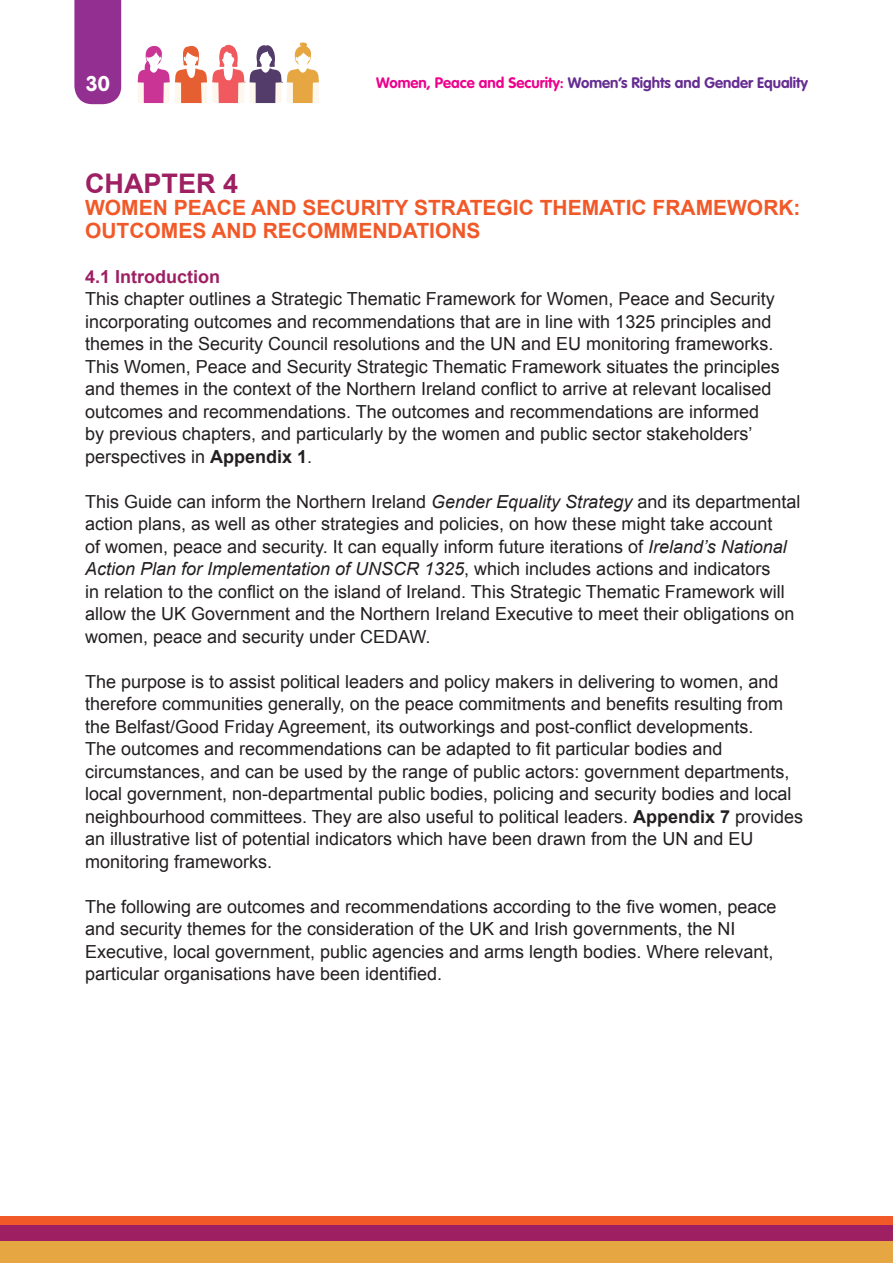
<style>
.page{position:relative;width:893px;height:1263px;background:#fff}
.page>*{position:absolute;margin:0;border:0;box-sizing:border-box;transform-origin:0 0}
.chapter_heading{font:700 27px "Arial";color:#9e1f62}
.chapter_title{font:700 21px/22.5px "Arial";color:#f15929}
.t1{font:700 21px "VAG Rounded";color:#fff}
.body_text{font:18px/22.5px "Arial";color:#231f20}
.subhead{font:700 18px "Arial";color:#9e1f62}
.t2{font:700 15px "VAG Rounded";color:#652d91}
.s1{color:#ed028c}
.s2{font-weight:700}
.s3{font-style:italic}
</style>
<div class="page">
<div style="left:74px;top:0;width:47px;height:104px;background:#942f92"></div>
<div style="left:0;top:1241px;width:893px;height:22px;background:#e6a743"></div>
<div style="left:0;top:1225px;width:893px;height:16px;background:#9e1f62"></div>
<div style="left:0;top:1216px;width:893px;height:9px;background:#f15929"></div>
<svg style="left:137px;top:42px;width:182px;height:61px"></svg>
<p class="t1" style="left:86px;top:71px;width:26px">30</p>
<p class="t2" style="left:376px;top:73px;width:433px"><span class="s1">Women, Peace and Security:</span> Women’s Rights and Gender Equality</p>
<p class="chapter_heading" style="left:85px;top:165px;width:155px">CHAPTER 4</p>
<p class="chapter_title" style="left:85px;top:197px;width:717px">WOMEN PEACE AND SECURITY STRATEGIC THEMATIC FRAMEWORK:<br>OUTCOMES AND RECOMMENDATIONS</p>
<p class="subhead" style="left:85px;top:264px;width:137px">4.1 Introduction</p>
<p class="body_text" style="left:85px;top:288px;width:696px">This chapter outlines a Strategic Thematic Framework for Women, Peace and Security incorporating outcomes and recommendations that are in line with 1325 principles and themes in the Security Council resolutions and the UN and EU monitoring frameworks.<br>This Women, Peace and Security Strategic Thematic Framework situates the principles and themes in the context of the Northern Ireland conflict to arrive at relevant localised outcomes and recommendations. The outcomes and recommendations are informed by previous chapters, and particularly by the women and public sector stakeholders’ perspectives in <span class="s2">Appendix 1</span>.</p>
<p class="body_text" style="left:85px;top:490px;width:717px">This Guide can inform the Northern Ireland <span class="s3">Gender Equality Strategy</span> and its departmental action plans, as well as other strategies and policies, on how these might take account<br>of women, peace and security. It can equally inform future iterations of <span class="s3">Ireland’s National Action Plan for Implementation of UNSCR 1325</span>, which includes actions and indicators<br>in relation to the conflict on the island of Ireland. This Strategic Thematic Framework will allow the UK Government and the Northern Ireland Executive to meet their obligations on women, peace and security under CEDAW.</p>
<p class="body_text" style="left:85px;top:670px;width:720px">The purpose is to assist political leaders and policy makers in delivering to women, and therefore communities generally, on the peace commitments and benefits resulting from the Belfast/Good Friday Agreement, its outworkings and post-conflict developments.<br>The outcomes and recommendations can be adapted to fit particular bodies and circumstances, and can be used by the range of public actors: government departments, local government, non-departmental public bodies, policing and security bodies and local neighbourhood committees. They are also useful to political leaders. <span class="s2">Appendix 7</span> provides an illustrative list of potential indicators which have been drawn from the UN and EU monitoring frameworks.</p>
<p class="body_text" style="left:85px;top:895px;width:693px">The following are outcomes and recommendations according to the five women, peace and security themes for the consideration of the UK and Irish governments, the NI Executive, local government, public agencies and arms length bodies. Where relevant, particular organisations have been identified.</p>
</div>
